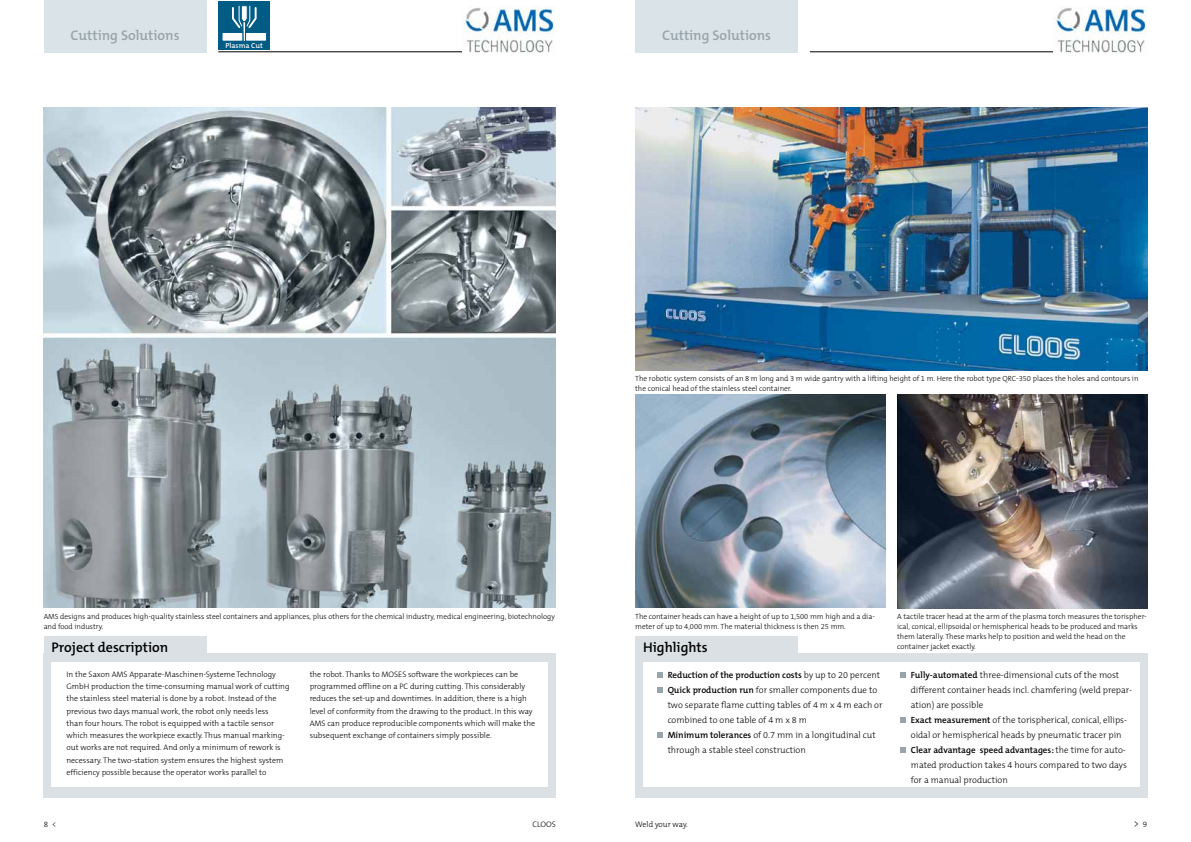
<style>
.page{position:relative;width:1191px;height:842px;background:#fff}
.page>*{position:absolute;margin:0;border:0;box-sizing:border-box;transform-origin:0 0}
.t1{font:600 14px "The Mix B6";color:#98a4ab}
.t2{font:600 14px "The Mix B6";color:#000}
.t3{font:300 10px "The Mix B3";color:#000}
.t4{font:300 9px/15px "The Mix B3";color:#000}
.t5{font:600 9px "The Mix B6";color:#000}
.t6{font:300 8px/12.2px "The Mix B3";color:#000}
.t7{font:300 7.5px/10px "The Mix B3";color:#000}
.t8{font:600 7.2px "The Mix B6";color:#fff}
.s1{font-family:"The Mix B3";font-weight:300}
.s2{font-family:"The Mix B6";font-weight:600}
.s3{font-size:8px}
</style>
<div class="page">
<div style="left:635px;top:0;width:163px;height:52px;background:#dae3e8"></div>
<img style="left:635px;top:394px;width:250px;height:214px">
<img style="left:635px;top:108px;width:512px;height:262px">
<div style="left:44px;top:0;width:162px;height:52px;background:#dae3e8"></div>
<img style="left:44px;top:108px;width:512px;height:499px">
<div style="left:635px;top:653px;width:512px;height:145px;background:#dae0e4"></div>
<div style="left:635px;top:636px;width:163px;height:22px;background:#dae0e4"></div>
<div style="left:643px;top:662px;width:496px;height:125px;background:#fff"></div>
<div style="left:44px;top:653px;width:512px;height:145px;background:#dae0e4"></div>
<div style="left:44px;top:636px;width:162px;height:22px;background:#dae0e4"></div>
<div style="left:52px;top:662px;width:496px;height:125px;background:#fff"></div>
<svg style="left:657px;top:672px;width:5px;height:6px"></svg>
<svg style="left:657px;top:687px;width:5px;height:6px"></svg>
<svg style="left:657px;top:732px;width:5px;height:6px"></svg>
<svg style="left:900px;top:672px;width:6px;height:6px"></svg>
<svg style="left:900px;top:717px;width:6px;height:6px"></svg>
<svg style="left:900px;top:747px;width:6px;height:6px"></svg>
<img style="left:897px;top:394px;width:250px;height:214px">
<hr style="left:218px;top:52px;width:244px;height:1px;background:#000">
<img style="left:462px;top:6px;width:93px;height:47px">
<hr style="left:810px;top:52px;width:243px;height:1px;background:#000">
<img style="left:1053px;top:6px;width:94px;height:47px">
<div style="left:218px;top:1px;width:52px;height:49px;background:#005b85"></div>
<div style="left:247px;top:33px;width:18px;height:7px;background:#fff"></div>
<div style="left:246px;top:33px;width:20px;height:7px;border:1px solid #fff"></div>
<svg style="left:223px;top:5px;width:34px;height:36px"></svg>
<h1 class="t1" style="left:70px;top:28px;width:111px">Cutting Solutions</h1>
<h1 class="t1" style="left:662px;top:28px;width:111px">Cutting Solutions</h1>
<p class="t8" style="left:225px;top:41px;width:39px">Plasma Cut</p>
<p class="t7" style="left:635px;top:373px;width:505px">The robotic system consists of an 8 m long and 3 m wide gantry with a lifting height of 1 m. Here the robot type QRC-350 places the holes and contours in the conical head of the stainless steel container.</p>
<p class="t7" style="left:44px;top:612px;width:512px">AMS designs and produces high-quality stainless steel containers and appliances, plus others for the chemical industry, medical engineering, biotechnology and food industry.</p>
<p class="t7" style="left:635px;top:612px;width:241px">The container heads can have a height of up to 1,500 mm high and a dia&shy;meter of up to 4,000 mm. The material thickness is then 25 mm.</p>
<h1 class="t2" style="left:52px;top:640px;width:118px">Project description</h1>
<h1 class="t2" style="left:643px;top:640px;width:66px">Highlights</h1>
<p class="t6" style="left:66px;top:668px;width:224px">In the Saxon AMS Apparate-Maschinen-Systeme Technology GmbH production the time-consuming manual work of cutting the stainless steel material is done by a robot. Instead of the previous two days manual work, the robot only needs less<br>than four hours. The robot is equipped with a tactile sensor which measures the workpiece exactly. Thus manual marking&shy;out works are not required. And only a minimum of rework is necessary. The two-station system ensures the highest system efficiency possible because the operator works parallel to</p>
<p class="t6" style="left:310px;top:668px;width:227px">the robot. Thanks to MOSES software the workpieces can be programmed offline on a PC during cutting. This considerably reduces the set-up and downtimes. In addition, there is a high level of conformity from the drawing to the product. In this way AMS can produce reproducible components which will make the subsequent exchange of containers simply possible.</p>
<p class="t5" style="left:667px;top:670px;width:214px">Reduction of the production costs <span class="s1">by up to 20 percent</span></p>
<p class="t4" style="left:667px;top:682px;width:216px"><span class="s2">Quick production run</span> for smaller components due to two separate flame cutting tables of 4 m x 4 m each or combined to one table of 4 m x 8 m<br><span class="s2">Minimum tolerances</span> of 0.7 mm in a longitudinal cut through a stable steel construction</p>
<p class="t7" style="left:897px;top:612px;width:251px">A tactile tracer head at the arm of the plasma torch measures the torispher&shy;ical, conical, ellipsoidal or hemispherical heads to be produced and marks them laterally. These marks help to position and weld the head on the container jacket exactly.</p>
<p class="t4" style="left:910px;top:667px;width:223px"><span class="s2">Fully-automated</span> three-dimensional cuts of the most different container heads incl. chamfering (weld prepar&shy;ation) are possible<br><span class="s2">Exact measurement</span> of the torispherical, conical, ellips&shy;oidal or hemispherical heads by pneumatic tracer pin</p>
<p class="t5" style="left:910px;top:745px;width:216px">Clear advantage speed advantages: <span class="s1">the time for auto-</span></p>
<p class="t4" style="left:910px;top:757px;width:218px">mated production takes 4 hours compared to two days for a manual production</p>
<p class="t6" style="left:44px;top:818px;width:14px">8 &lt;</p>
<p class="t6" style="left:532px;top:818px;width:25px">CLOOS</p>
<p class="t6" style="left:635px;top:818px;width:54px">Weld your way.</p>
<p class="t3" style="left:1133px;top:818px;width:15px">&gt; <span class="s3">9</span></p>
</div>
